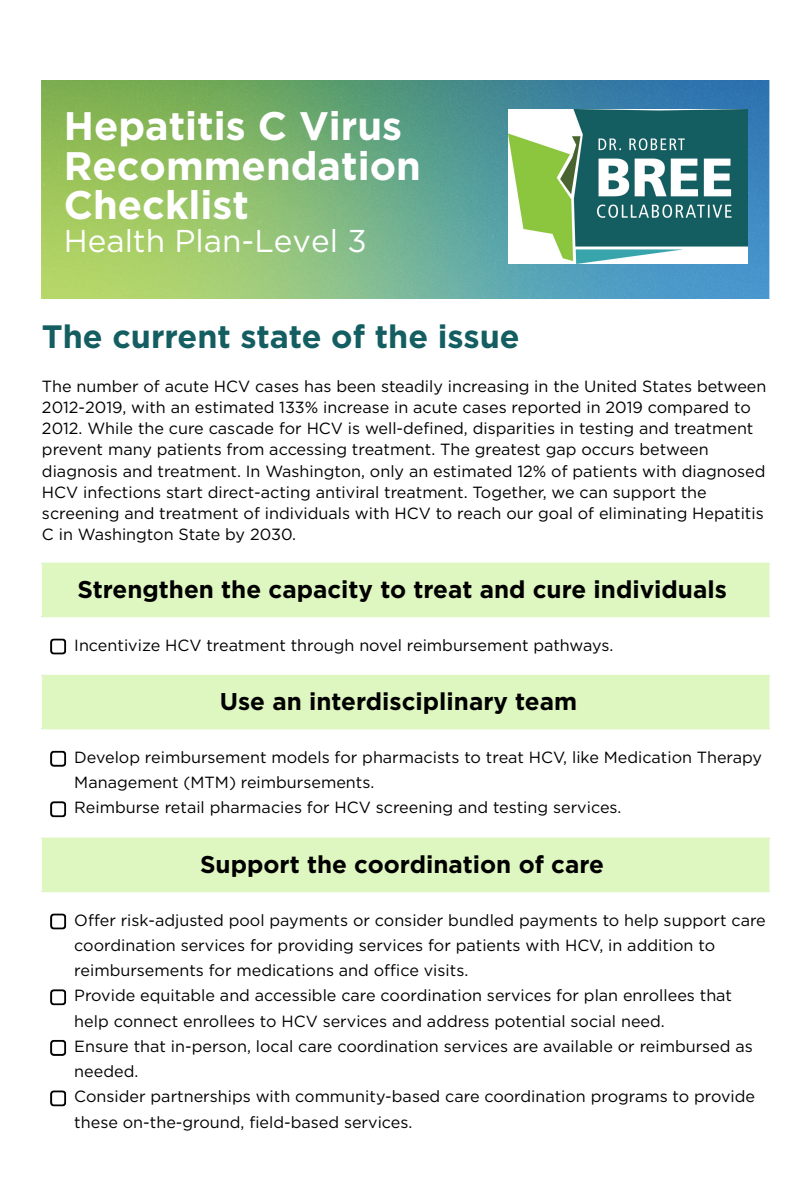
<style>
.page{position:relative;width:810px;height:1181px;background:#fff}
.page>*{position:absolute;margin:0;border:0;box-sizing:border-box;transform-origin:0 0}
.t1{font:700 39.75px/39.6px "Gotham";color:#fff}
.t2{font:700 32.25px "Gotham";color:#145e61}
.t3{font:31.5px "Gotham";color:#fff}
.t4{font:700 24.3px "Gotham";color:#000}
.t5{font:16.2px/21.1px "Gotham";color:#000}
</style>
<div class="page">
<img style="left:42px;top:80px;width:727px;height:219px">
<img style="left:508px;top:109px;width:240px;height:155px">
<div style="left:43px;top:563px;width:726px;height:53px;background:#def6bf"></div>
<hr style="left:42px;top:564px;width:2px;height:51px;background:#def6bf">
<hr style="left:42px;top:562px;width:727px;height:2px;background:#def6bf">
<hr style="left:42px;top:615px;width:727px;height:2px;background:#def6bf">
<svg style="left:50px;top:638px;width:16px;height:16px"></svg>
<div style="left:43px;top:675px;width:726px;height:53px;background:#def6bf"></div>
<hr style="left:42px;top:677px;width:2px;height:50px;background:#def6bf">
<hr style="left:42px;top:675px;width:727px;height:2px;background:#def6bf">
<hr style="left:42px;top:727px;width:727px;height:2px;background:#def6bf">
<svg style="left:50px;top:750px;width:16px;height:16px"></svg>
<svg style="left:50px;top:801px;width:16px;height:16px"></svg>
<div style="left:43px;top:838px;width:726px;height:53px;background:#def6bf"></div>
<hr style="left:42px;top:839px;width:2px;height:51px;background:#def6bf">
<hr style="left:42px;top:837px;width:727px;height:2px;background:#def6bf">
<hr style="left:42px;top:890px;width:727px;height:2px;background:#def6bf">
<svg style="left:50px;top:913px;width:16px;height:16px"></svg>
<svg style="left:50px;top:989px;width:16px;height:16px"></svg>
<svg style="left:50px;top:1039px;width:16px;height:16px"></svg>
<svg style="left:50px;top:1090px;width:16px;height:16px"></svg>
<p class="t1" style="left:64px;top:106px;width:359px">Hepatitis C Virus<br>Recommendation</p>
<p class="t1" style="left:64px;top:185px;width:187px">Checklist</p>
<p class="t3" style="left:64px;top:222px;width:304px">Health Plan-Level 3</p>
<p class="t2" style="left:42px;top:317px;width:479px">The current state of the issue</p>
<p class="t5" style="left:42px;top:375px;width:726px">The number of acute HCV cases has been steadily increasing in the United States between 2012-2019, with an estimated 133% increase in acute cases reported in 2019 compared to 2012. While the cure cascade for HCV is well-defi ned, disparities in testing and treatment prevent many patients from accessing treatment. The greatest gap occurs between diagnosis and treatment. In Washington, only an estimated 12% of patients with diagnosed HCV infections start direct-acting antiviral treatment. Together, we can support the screening and treatment of individuals with HCV to reach our goal of eliminating Hepatitis C in Washington State by 2030.</p>
<p class="t4" style="left:77px;top:574px;width:651px">Strengthen the capacity to treat and cure individuals</p>
<p class="t5" style="left:74px;top:634px;width:541px">Incentivize HCV treatment through novel reimbursement pathways.</p>
<p class="t4" style="left:220px;top:687px;width:359px">Use an interdisciplinary team</p>
<p class="t5" style="left:74px;top:744px;width:689px;line-height:25.2px">Develop reimbursement models for pharmacists to treat HCV, like Medication Therapy<br>Management (MTM) reimbursements.</p>
<p class="t5" style="left:74px;top:797px;width:549px">Reimburse retail pharmacies for HCV screening and testing services.</p>
<p class="t4" style="left:200px;top:849px;width:405px">Support the coordination of care</p>
<p class="t5" style="left:74px;top:907px;width:693px;line-height:25.2px">Offer risk-adjusted pool payments or consider bundled payments to help support care coordination services for providing services for patients with HCV, in addition to reimbursements for medications and office visits.</p>
<p class="t5" style="left:74px;top:982px;width:659px;line-height:25.2px">Provide equitable and accessible care coordination services for plan enrollees that help connect enrollees to HCV services and address potential social need.</p>
<p class="t5" style="left:74px;top:1033px;width:680px;line-height:25.2px">Ensure that in-person, local care coordination services are available or reimbursed as needed.</p>
<p class="t5" style="left:74px;top:1083px;width:682px;line-height:25.2px">Consider partnerships with community-based care coordination programs to provide these on-the-ground, field-based services.</p>
</div>
